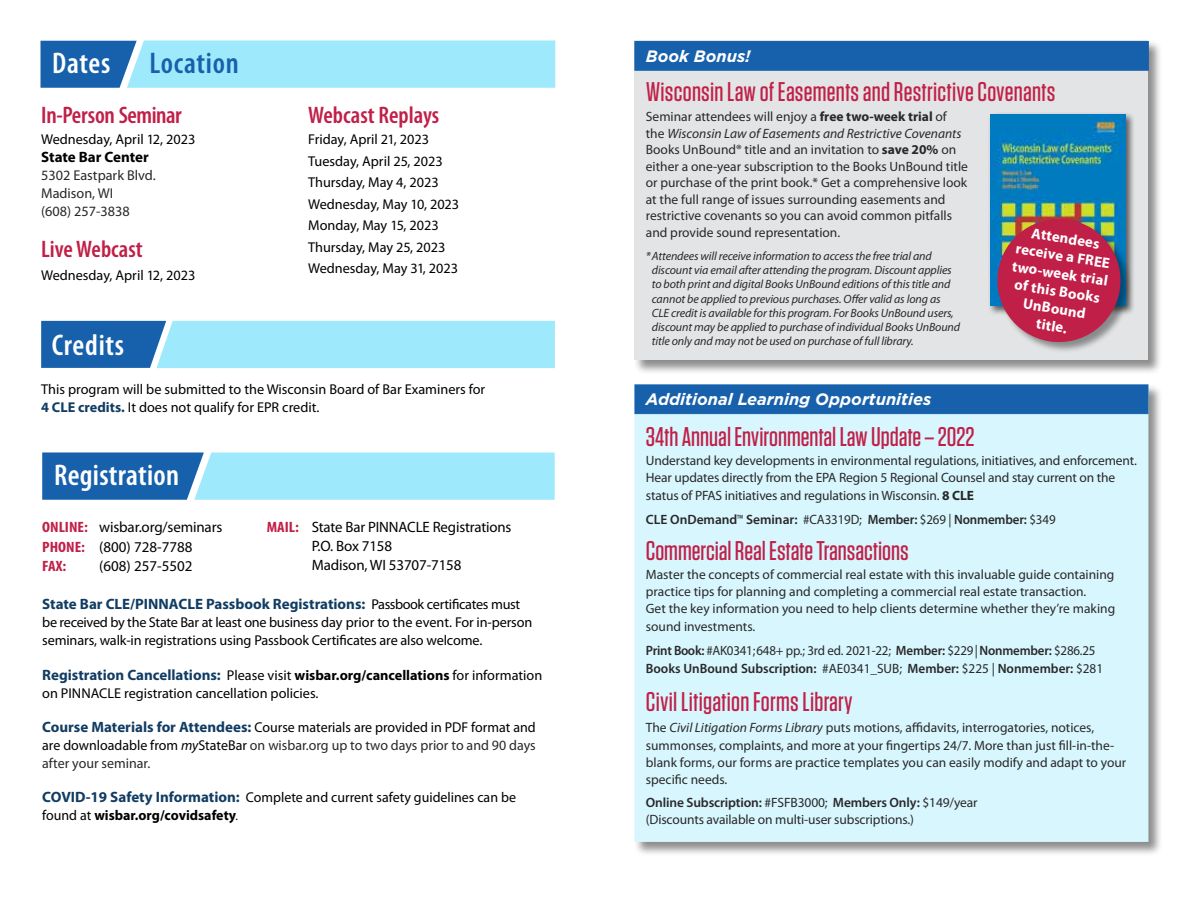
<style>
.page{position:relative;width:1188px;height:918px;background:#fff}
.page>*{position:absolute;margin:0;border:0;box-sizing:border-box;transform-origin:0 0}
.t1{font:600 condensed 30px "Myriad Pro";letter-spacing:.01em;color:#fff}
.t2{font:600 condensed 30px "Myriad Pro";letter-spacing:.025em;color:#1761ac}
.t3{font:500 27px "Tungsten";color:#c01f48}
.t4{font:600 condensed 24px "Myriad Pro";color:#c01f48}
.t5{font:600 condensed 24px "Myriad Pro";letter-spacing:-.02em;color:#c01f48}
.t6{font:italic 700 16.5px "Gotham";color:#fff}
.t7{font:700 15px "Myriad Pro";color:#113c63}
.t8{font:15px/19.5px "Myriad Pro";letter-spacing:-.01em;color:#000}
.t9{font:700 15px "Myriad Pro";letter-spacing:-.005em;color:#000}
.t10{font:700 14.85px/17.7px "Myriad Pro";color:#fff;text-align:center}
.t11{font:14.25px/21.5px "Myriad Pro";color:#000}
.t12{font:14.25px/18px "Myriad Pro";color:#292829}
.t13{font:13.5px/17.2px "Myriad Pro";color:#292829}
.t14{font:600 13.5px/18px "Myriad Pro";color:#292829;scale:.96 1}
.t15{font:600 13.5px "Myriad Pro";color:#292829}
.t16{font:italic 12px/14.2px "Myriad Pro";letter-spacing:-.01em;color:#292829}
.s1{font-weight:700;color:#113c63}
.s2{font-weight:700;font-stretch:condensed;color:#c01f48}
.s3{font-weight:400;font-size:14.25px;color:#000}
.s4{font-size:14.25px;color:#000}
.s5{font-weight:700;font-size:15px;color:#113c63}
.s6{font-style:italic}
.s7{color:#292829}
.s8{font-weight:700}
.s9{font-size:12px}
.s10{font-weight:400}
.s11{font-weight:600}
</style>
<div class="page">
<svg style="left:41px;top:321px;width:514px;height:47px;background:#80cae9"></svg>
<svg style="left:40px;top:40px;width:515px;height:48px;background:#8ad2ed"></svg>
<svg style="left:42px;top:452px;width:513px;height:48px;background:#79c1e3"></svg>
<div style="left:633px;top:384px;width:530px;height:472px;background:#000;opacity:.45"></div>
<div style="left:635px;top:385px;width:513px;height:457px;background:#d8f6fd"></div>
<div style="left:635px;top:385px;width:513px;height:29px;background:#1761ac"></div>
<div style="left:634px;top:40px;width:529px;height:334px;background:#000;opacity:.45"></div>
<div style="left:635px;top:40px;width:513px;height:320px;background:#e3e4e5"></div>
<div style="left:634px;top:41px;width:515px;height:30px;background:#1761ac;border:1px solid #1761ac"></div>
<div style="left:987px;top:112px;width:148px;height:203px;background:#000;opacity:.6"></div>
<img style="left:990px;top:114px;width:136px;height:192px">
<div style="left:997px;top:218px;width:135px;height:136px;background:#000;opacity:.4"></div>
<svg style="left:993px;top:214px;width:132px;height:133px;background:#ab4965"></svg>
<h1 class="t1" style="left:52px;top:44px;width:60px">Dates</h1>
<h1 class="t2" style="left:149px;top:44px;width:91px">Location</h1>
<h3 class="t5" style="left:41px;top:100px;width:142px">In-Person Seminar</h3>
<p class="t11" style="left:41px;top:129px;width:156px">Wednesday, April 12, 2023</p>
<p class="t9" style="left:41px;top:148px;width:109px">State Bar Center</p>
<p class="t12" style="left:41px;top:166px;width:116px">5302 Eastpark Blvd.<br>Madison, WI<br>(608) 257-3838</p>
<h3 class="t4" style="left:41px;top:234px;width:103px">Live Webcast</h3>
<p class="t11" style="left:41px;top:264px;width:156px">Wednesday, April 12, 2023</p>
<h3 class="t4" style="left:308px;top:100px;width:133px">Webcast Replays</h3>
<p class="t11" style="left:308px;top:129px;width:153px">Friday, April 21, 2023<br>Tuesday, April 25, 2023<br>Thursday, May 4, 2023<br>Wednesday, May 10, 2023<br>Monday, May 15, 2023<br>Thursday, May 25, 2023<br>Wednesday, May 31, 2023</p>
<h1 class="t1" style="left:52px;top:326px;width:74px">Credits</h1>
<p class="t11" style="left:41px;top:380px;width:446px;line-height:18px">This program will be submitted to the Wisconsin Board of Bar Examiners for<br><span class="s1">4 CLE credits.</span> It does not qualify for EPR credit.</p>
<h1 class="t1" style="left:54px;top:457px;width:126px">Registration</h1>
<p class="t8" style="left:42px;top:517px;width:182px"><span class="s2">ONLINE:</span> wisbar.org/seminars<br><span class="s2">PHONE:</span> (800) 728-7788<br><span class="s2">FAX:</span></p>
<p class="t8" style="left:312px;top:518px;width:201px;line-height:18.8px;text-indent:-45px"><span class="s2">MAIL:</span> State Bar PINNACLE Registrations<br>P.O. Box 7158<br>Madison, WI 53707-7158</p>
<p class="t8" style="left:99px;top:556px;width:95px">(608) 257-5502</p>
<p class="t7" style="left:42px;top:595px;width:480px">State Bar CLE/PINNACLE Passbook Registrations: <span class="s3">Passbook certificates must</span></p>
<p class="t11" style="left:42px;top:613px;width:492px;line-height:18px">be received by the State Bar at least one business day prior to the event. For in-person seminars, walk-in registrations using Passbook Certificates are also welcome.</p>
<p class="t7" style="left:42px;top:665px;width:502px">Registration Cancellations: <span class="s3">Please visit</span> <span class="s4">wisbar.org/cancellations</span> <span class="s3">for information</span></p>
<p class="t11" style="left:42px;top:682px;width:278px">on PINNACLE registration cancellation policies.</p>
<p class="t11" style="left:42px;top:718px;width:495px;line-height:18px;text-align:justify"><span class="s5">Course Materials for Attendees:</span> Course materials are provided in PDF format and are downloadable from <span class="s6">my</span>StateBar <span class="s7">on wisbar.org up to two days prior to and 90 days after your seminar.</span></p>
<p class="t11" style="left:42px;top:788px;width:475px;line-height:18px"><span class="s5">COVID-19 Safety Information:</span> Complete and current safety guidelines can be found at <span class="s8">wisbar.org/covidsafety</span><span class="s9">.</span></p>
<p class="t6" style="left:646px;top:46px;width:106px">Book Bonus!</p>
<h2 class="t3" style="left:646px;top:75px;width:411px">Wisconsin Law of Easements and Restrictive Covenants</h2>
<p class="t13" style="left:646px;top:108px;width:324px;line-height:16.5px">Seminar attendees will enjoy a <span class="s8">free two-week trial</span> of the <span class="s6">Wisconsin Law of Easements and Restrictive Covenants </span>Books UnBound® title and an invitation to <span class="s8">save 20%</span> on either a one-year subscription to the Books UnBound title or purchase of the print book.* Get a comprehensive look at the full range of issues surrounding easements and restrictive covenants so you can avoid common pitfalls and provide sound representation.</p>
<p class="t16" style="left:652px;top:249px;width:310px;text-indent:-6px">*Attendees will receive information to access the free trial and discount via email after attending the program. Discount applies to both print and digital Books UnBound editions of this title and cannot be applied to previous purchases. Offer valid as long as CLE credit is available for this program. For Books UnBound users, discount may be applied to purchase of individual Books UnBound title only and may not be used on purchase of full library.</p>
<p class="t10" style="left:1019px;top:222px;width:98px;rotate:9deg">Attendees receive a FREE two-week trial of this Books<br>UnBound title.</p>
<p class="t6" style="left:646px;top:389px;width:287px">Additional Learning Opportunities</p>
<h2 class="t3" style="left:646px;top:421px;width:330px">34th Annual Environmental Law Update – 2022</h2>
<p class="t13" style="left:646px;top:452px;width:492px">Understand key developments in environmental regulations, initiatives, and enforcement.<br>Hear updates directly from the EPA Region 5 Regional Counsel and stay current on the status of PFAS initiatives and regulations in Wisconsin. <span class="s8">8 CLE</span></p>
<p class="t15" style="left:646px;top:511px;width:411px">CLE OnDemand<span class="s10">™</span> Seminar: <span class="s10">#CA3319D;</span> Member: <span class="s10">$269 |</span> Nonmember: <span class="s10">$349</span></p>
<h2 class="t3" style="left:646px;top:535px;width:264px">Commercial Real Estate Transactions</h2>
<p class="t13" style="left:646px;top:565px;width:471px">Master the concepts of commercial real estate with this invaluable guide containing practice tips for planning and completing a commercial real estate transaction.<br>Get the key information you need to help clients determine whether they’re making sound investments.</p>
<p class="t14" style="left:646px;top:641px;width:478px">Print Book: <span class="s10">#AK0341; 648+ pp.; 3rd ed. 2021-22;</span> Member: <span class="s10">$229 |</span> Nonmember: <span class="s10">$286.25<br></span>Books UnBound Subscription: <span class="s10">#AE0341_SUB;</span> Member: <span class="s10">$225 |</span> Nonmember: <span class="s10">$281</span></p>
<h2 class="t3" style="left:646px;top:685px;width:208px">Civil Litigation Forms Library</h2>
<p class="t13" style="left:646px;top:719px;width:482px">The <span class="s6">Civil Litigation Forms Library</span> puts motions, affidavits, interrogatories, notices, summonses, complaints, and more at your fingertips 24/7. More than just fill-in-the&shy;blank forms, our forms are practice templates you can easily modify and adapt to your specific needs.</p>
<p class="t13" style="left:646px;top:794px;width:333px;line-height:16.5px"><span class="s11">Online Subscription:</span> #FSFB3000; <span class="s11">Members Only:</span> $149/year (Discounts available on multi-user subscriptions.)</p>
</div>
